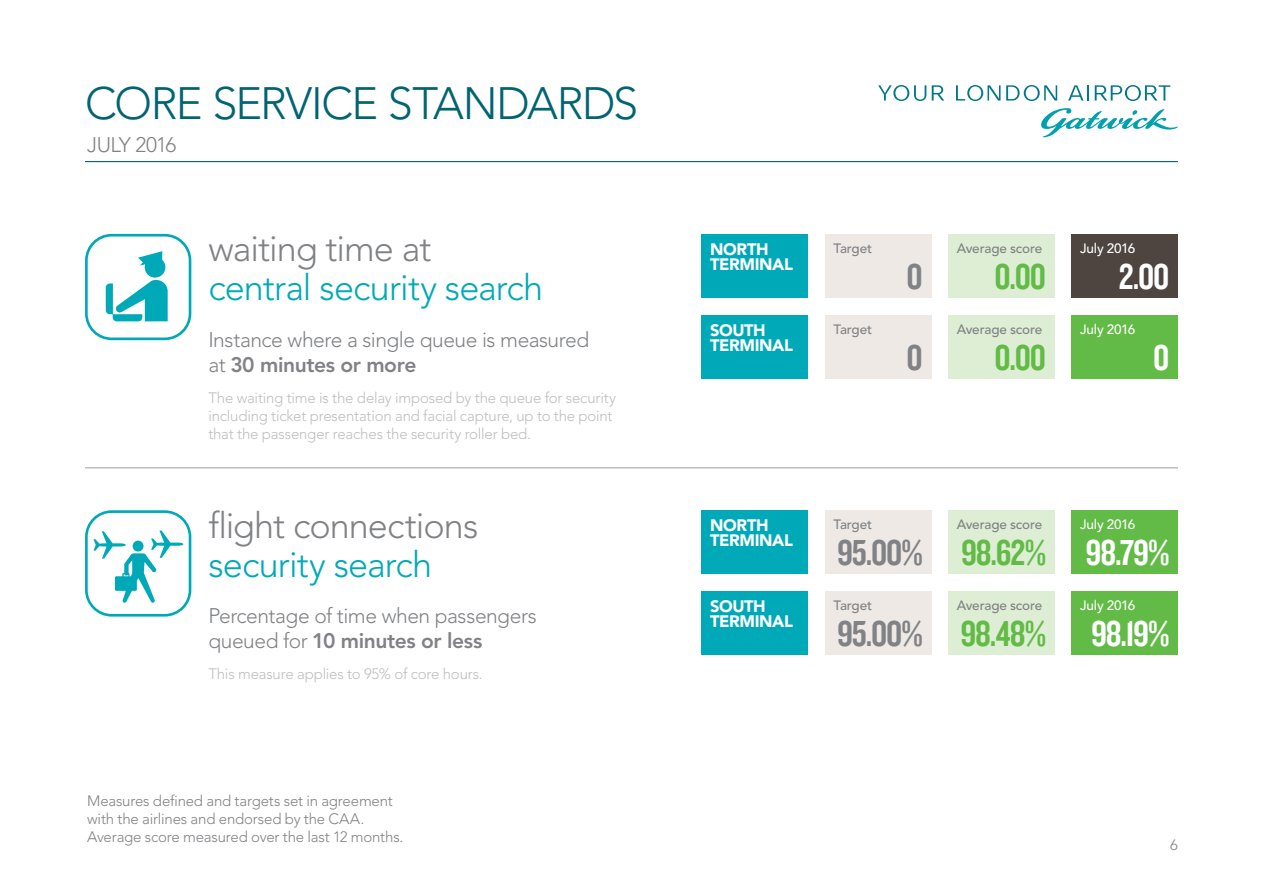
<style>
.page{position:relative;width:1263px;height:893px;background:#fff}
.page>*{position:absolute;margin:0;border:0;box-sizing:border-box;transform-origin:0 0}
.t1{font:300 45px "Avenir";letter-spacing:-.035em;color:#006472}
.t2{font:37.5px "Knockout HTF49 Liteweight";letter-spacing:-.03em;color:#62bb46}
.t3{font:37.5px "Knockout HTF49 Liteweight";letter-spacing:-.03em;color:#fff}
.t4{font:37.5px "Knockout HTF49 Liteweight";letter-spacing:-.03em;color:#808285}
.t5{font:300 36px "Avenir";letter-spacing:-.025em;color:#00a9b7}
.t6{font:300 36px "Avenir";letter-spacing:-.025em;color:#808285}
.t7{font:300 21px/25.2px "Avenir";letter-spacing:-.025em;color:#808285}
.t8{font:900 16.5px/15px "Avenir";letter-spacing:-.025em;color:#fff}
.t9{font:300 15px/18px "Avenir";letter-spacing:-.015em;color:#bcbec0}
.t10{font:300 15px/18px "Avenir";letter-spacing:-.015em;color:#808285}
.t11{font:500 13.5px "Avenir";letter-spacing:-.015em;color:#808285}
.t12{font:500 13.5px "Avenir";letter-spacing:-.01em;color:#fff}
.s1{font-weight:800}
</style>
<div class="page">
<svg style="left:1041px;top:108px;width:137px;height:29px"></svg>
<svg style="left:1068px;top:85px;width:21px;height:16px"></svg>
<svg style="left:878px;top:85px;width:48px;height:16px"></svg>
<svg style="left:1006px;top:85px;width:51px;height:16px"></svg>
<svg style="left:932px;top:85px;width:12px;height:16px"></svg>
<svg style="left:956px;top:85px;width:44px;height:16px"></svg>
<svg style="left:1095px;top:85px;width:75px;height:16px"></svg>
<hr style="left:85px;top:161px;width:1093px;height:1px;background:#006472">
<div style="left:702px;top:234px;width:106px;height:64px;background:#00a9b7"></div>
<div style="left:825px;top:234px;width:106px;height:64px;background:#efe9e5"></div>
<div style="left:825px;top:315px;width:106px;height:63px;background:#efe9e5"></div>
<div style="left:1071px;top:234px;width:107px;height:64px;background:#4e4540"></div>
<div style="left:1071px;top:315px;width:107px;height:63px;background:#62bb46"></div>
<div style="left:702px;top:315px;width:106px;height:63px;background:#00a9b7"></div>
<hr style="left:85px;top:467px;width:1093px;height:1px;background:#bcbec0">
<svg style="left:85px;top:234px;width:106px;height:106px"></svg>
<div style="left:702px;top:510px;width:106px;height:64px;background:#00a9b7"></div>
<div style="left:825px;top:510px;width:106px;height:64px;background:#efe9e5"></div>
<div style="left:825px;top:591px;width:106px;height:64px;background:#efe9e5"></div>
<div style="left:1071px;top:510px;width:107px;height:64px;background:#62bb46"></div>
<div style="left:1071px;top:591px;width:107px;height:64px;background:#62bb46"></div>
<div style="left:702px;top:591px;width:106px;height:64px;background:#00a9b7"></div>
<svg style="left:85px;top:510px;width:106px;height:107px"></svg>
<div style="left:948px;top:234px;width:106px;height:64px;background:#deeed4"></div>
<div style="left:948px;top:510px;width:106px;height:64px;background:#deeed4"></div>
<div style="left:948px;top:315px;width:106px;height:63px;background:#deeed4"></div>
<div style="left:948px;top:591px;width:106px;height:64px;background:#deeed4"></div>
<h1 class="t1" style="left:85px;top:77px;width:555px">CORE SERVICE STANDARDS</h1>
<h3 class="t7" style="left:87px;top:132px;width:91px">JULY 2016</h3>
<h3 class="t6" style="left:208px;top:228px;width:225px">waiting time at</h3>
<h3 class="t5" style="left:208px;top:267px;width:336px">central security search</h3>
<h3 class="t7" style="left:208px;top:327px;width:382px">Instance where a single queue is measured at <span class="s1">30 minutes or more</span></h3>
<p class="t9" style="left:208px;top:388px;width:409px">The waiting time is the delay imposed by the queue for security including ticket presentation and facial capture, up to the point that the passenger reaches the security roller bed.</p>
<h3 class="t6" style="left:208px;top:504px;width:271px">flight connections</h3>
<h3 class="t5" style="left:208px;top:543px;width:225px">security search</h3>
<h3 class="t7" style="left:208px;top:603px;width:330px">Percentage of time when passengers queued for <span class="s1">10 minutes or less</span></h3>
<p class="t9" style="left:208px;top:665px;width:276px">This measure applies to 95% of core hours.</p>
<p class="t10" style="left:87px;top:792px;width:318px">Measures defined and targets set in agreement with the airlines and endorsed by the CAA.<br>Average score measured over the last 12 months.</p>
<p class="t8" style="left:710px;top:242px;width:84px">NORTH<br>TERMINAL</p>
<p class="t11" style="left:833px;top:240px;width:40px">Target</p>
<p class="t8" style="left:710px;top:322px;width:84px">SOUTH<br>TERMINAL</p>
<p class="t11" style="left:833px;top:321px;width:40px">Target</p>
<h2 class="t4" style="left:906px;top:257px;width:18px">0</h2>
<h2 class="t4" style="left:906px;top:338px;width:18px">0</h2>
<p class="t11" style="left:957px;top:240px;width:87px">Average score</p>
<h2 class="t2" style="left:994px;top:257px;width:53px">0.00</h2>
<p class="t11" style="left:957px;top:321px;width:87px">Average score</p>
<h2 class="t2" style="left:994px;top:338px;width:53px">0.00</h2>
<p class="t12" style="left:1080px;top:240px;width:57px">July 2016</p>
<h2 class="t3" style="left:1119px;top:257px;width:52px">2.00</h2>
<p class="t12" style="left:1080px;top:321px;width:57px">July 2016</p>
<h2 class="t3" style="left:1153px;top:338px;width:18px">0</h2>
<p class="t8" style="left:710px;top:518px;width:84px">NORTH<br>TERMINAL</p>
<p class="t11" style="left:833px;top:517px;width:40px">Target</p>
<h2 class="t4" style="left:837px;top:534px;width:87px">95.00%</h2>
<p class="t11" style="left:833px;top:597px;width:40px">Target</p>
<h2 class="t4" style="left:837px;top:614px;width:87px">95.00%</h2>
<p class="t8" style="left:710px;top:599px;width:84px">SOUTH<br>TERMINAL</p>
<p class="t11" style="left:957px;top:517px;width:87px">Average score</p>
<h2 class="t2" style="left:961px;top:534px;width:87px">98.62%</h2>
<p class="t11" style="left:957px;top:597px;width:87px">Average score</p>
<h2 class="t2" style="left:960px;top:614px;width:87px">98.48%</h2>
<p class="t12" style="left:1080px;top:517px;width:57px">July 2016</p>
<h2 class="t3" style="left:1085px;top:534px;width:85px">98.79%</h2>
<p class="t12" style="left:1080px;top:597px;width:57px">July 2016</p>
<h2 class="t3" style="left:1091px;top:614px;width:80px">98.19%</h2>
<p class="t10" style="left:1170px;top:836px;width:9px">6</p>
</div>
